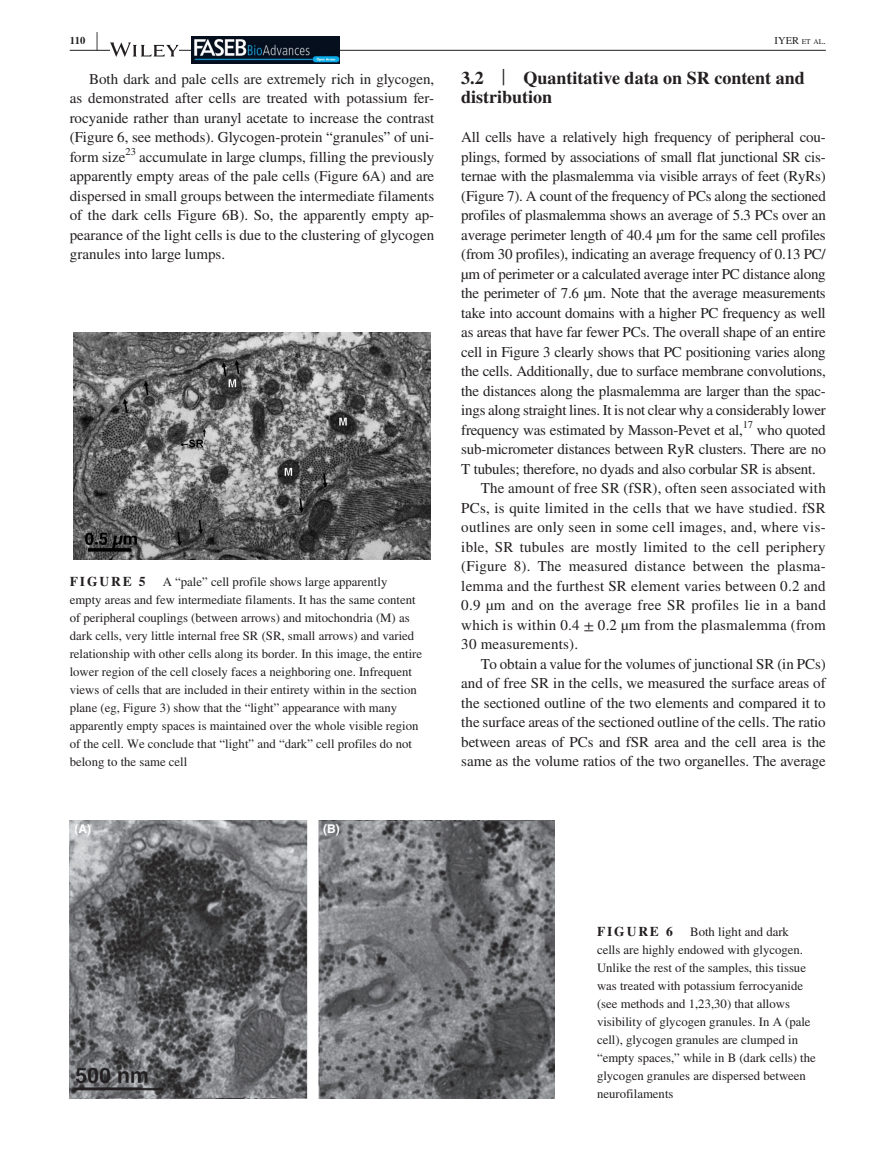
<style>
.page{position:relative;width:893px;height:1174px;background:#fff}
.page>*{position:absolute;margin:0;border:0;box-sizing:border-box;transform-origin:0 0}
.t1{font:700 25.95px "STIX";color:#231f20;scale:.36 1}
.t2{font:700 18px/19.5px "STIX";color:#231f20}
.t3{font:15px/19.5px "STIX";letter-spacing:-.005em;color:#231f20;text-align:justify}
.t4{font:15px "STIX";letter-spacing:.015em;color:#231f20}
.t5{font:700 13.5px "STIX";letter-spacing:.14em;color:#231f20}
.t6{font:12.75px/18px "STIX";color:#231f20}
.t7{font:700 12px "Helvetica";color:#fff}
.t8{font:10.5px "STIX";color:#231f20}
.t9{font:10.5px "STIX";color:#231f20}
.t10{font:700 10.5px "STIX";color:#231f20}
.s1{font-size:7.35px}
.s2{font-weight:400;font-size:23.7px}
</style>
<div class="page">
<hr style="left:70px;top:50px;width:756px;height:1px;background:#231f20">
<svg style="left:110px;top:42px;width:69px;height:15px"></svg>
<img style="left:191px;top:37px;width:149px;height:27px">
<img style="left:73px;top:332px;width:358px;height:227px">
<img style="left:70px;top:820px;width:485px;height:278px">
<p class="t10" style="left:70px;top:34px;width:17px">110</p>
<h1 class="t1" style="left:96px;top:26px;width:7px">|</h1>
<p class="t8" style="left:775px;top:33px;width:53px">IYER <span class="s1">et al</span>.</p>
<p class="t3" style="left:70px;top:70px;width:366px;text-indent:20px">Both dark and pale cells are extremely rich in glycogen, as demonstrated after cells are treated with potassium fer&shy;rocyanide rather than uranyl acetate to increase the contrast (Figure 6, see methods). Glycogen-protein “granules” of uni&shy;form size</p>
<p class="t2" style="left:461px;top:68px;width:345px">3.2 <span class="s2">|</span> Quantitative data on SR content and distribution</p>
<p class="t3" style="left:461px;top:128px;width:366px">All cells have a relatively high frequency of peripheral cou&shy;plings, formed by associations of small flat junctional SR cis&shy;ternae with the plasmalemma via visible arrays of feet (RyRs) (Figure 7). A count of the frequency of PCs along the sectioned profiles of plasmalemma shows an average of 5.3 PCs over an average perimeter length of 40.4 µm for the same cell profiles (from 30 profiles), indicating an average frequency of 0.13 PC/ µm of perimeter or a calculated average inter PC distance along the perimeter of 7.6 µm. Note that the average measurements take into account domains with a higher PC frequency as well as areas that have far fewer PCs. The overall shape of an entire cell in Figure 3 clearly shows that PC positioning varies along the cells. Additionally, due to surface membrane convolutions, the distances along the plasmalemma are larger than the spac&shy;ings along straight lines. It is not clear why a considerably lower frequency was estimated by Masson-Pevet et al,</p>
<p class="t9" style="left:125px;top:144px;width:12px">23</p>
<p class="t3" style="left:70px;top:148px;width:366px;text-indent:70px">accumulate in large clumps, filling the previously apparently empty areas of the pale cells (Figure 6A) and are dispersed in small groups between the intermediate filaments of the dark cells Figure 6B). So, the apparently empty ap&shy;pearance of the light cells is due to the clustering of glycogen granules into large lumps.</p>
<p class="t9" style="left:743px;top:417px;width:12px">17</p>
<p class="t3" style="left:757px;top:421px;width:70px">who quoted</p>
<p class="t3" style="left:461px;top:440px;width:366px">sub-micrometer distances between RyR clusters. There are no</p>
<p class="t3" style="left:461px;top:460px;width:356px">T tubules; therefore, no dyads and also corbular SR is absent.</p>
<p class="t4" style="left:481px;top:478px;width:347px">The amount of free SR (fSR), often seen associated with</p>
<p class="t4" style="left:461px;top:497px;width:366px">PCs, is quite limited in the cells that we have studied. fSR</p>
<p class="t4" style="left:461px;top:517px;width:366px">outlines are only seen in some cell images, and, where vis-</p>
<p class="t4" style="left:461px;top:536px;width:366px">ible, SR tubules are mostly limited to the cell periphery</p>
<p class="t4" style="left:461px;top:556px;width:366px">(Figure 8). The measured distance between the plasma-</p>
<p class="t4" style="left:461px;top:575px;width:366px">lemma and the furthest SR element varies between 0.2 and</p>
<p class="t4" style="left:461px;top:595px;width:366px">0.9 µm and on the average free SR profiles lie in a band</p>
<p class="t4" style="left:461px;top:614px;width:366px">which is within 0.4 ± 0.2 µm from the plasmalemma (from</p>
<p class="t4" style="left:461px;top:634px;width:118px">30 measurements).</p>
<p class="t3" style="left:481px;top:655px;width:346px">To obtain a value for the volumes of junctional SR (in PCs)</p>
<p class="t3" style="left:461px;top:674px;width:366px">and of free SR in the cells, we measured the surface areas of</p>
<p class="t3" style="left:461px;top:694px;width:366px">the sectioned outline of the two elements and compared it to</p>
<p class="t3" style="left:461px;top:713px;width:366px">the surface areas of the sectioned outline of the cells. The ratio</p>
<p class="t3" style="left:461px;top:733px;width:366px">between areas of PCs and fSR area and the cell area is the</p>
<p class="t3" style="left:461px;top:752px;width:366px">same as the volume ratios of the two organelles. The average</p>
<p class="t5" style="left:70px;top:574px;width:77px">FIGURE 5</p>
<p class="t6" style="left:70px;top:574px;width:354px;text-indent:93px">A “pale” cell profile shows large apparently empty areas and few intermediate filaments. It has the same content of peripheral couplings (between arrows) and mitochondria (M) as dark cells, very little internal free SR (SR, small arrows) and varied relationship with other cells along its border. In this image, the entire lower region of the cell closely faces a neighboring one. Infrequent views of cells that are included in their entirety within in the section plane (eg, Figure 3) show that the “light” appearance with many apparently empty spaces is maintained over the whole visible region of the cell. We conclude that “light” and “dark” cell profiles do not belong to the same cell</p>
<p class="t7" style="left:74px;top:822px;width:18px">(A)</p>
<p class="t7" style="left:323px;top:822px;width:18px">(B)</p>
<p class="t5" style="left:597px;top:923px;width:77px">FIGURE 6</p>
<p class="t6" style="left:597px;top:923px;width:220px;text-indent:93px">Both light and dark<br>cells are highly endowed with glycogen.<br>Unlike the rest of the samples, this tissue was treated with potassium ferrocyanide (see methods and 1,23,30) that allows visibility of glycogen granules. In A (pale cell), glycogen granules are clumped in “empty spaces,” while in B (dark cells) the glycogen granules are dispersed between neurofilaments</p>
</div>
